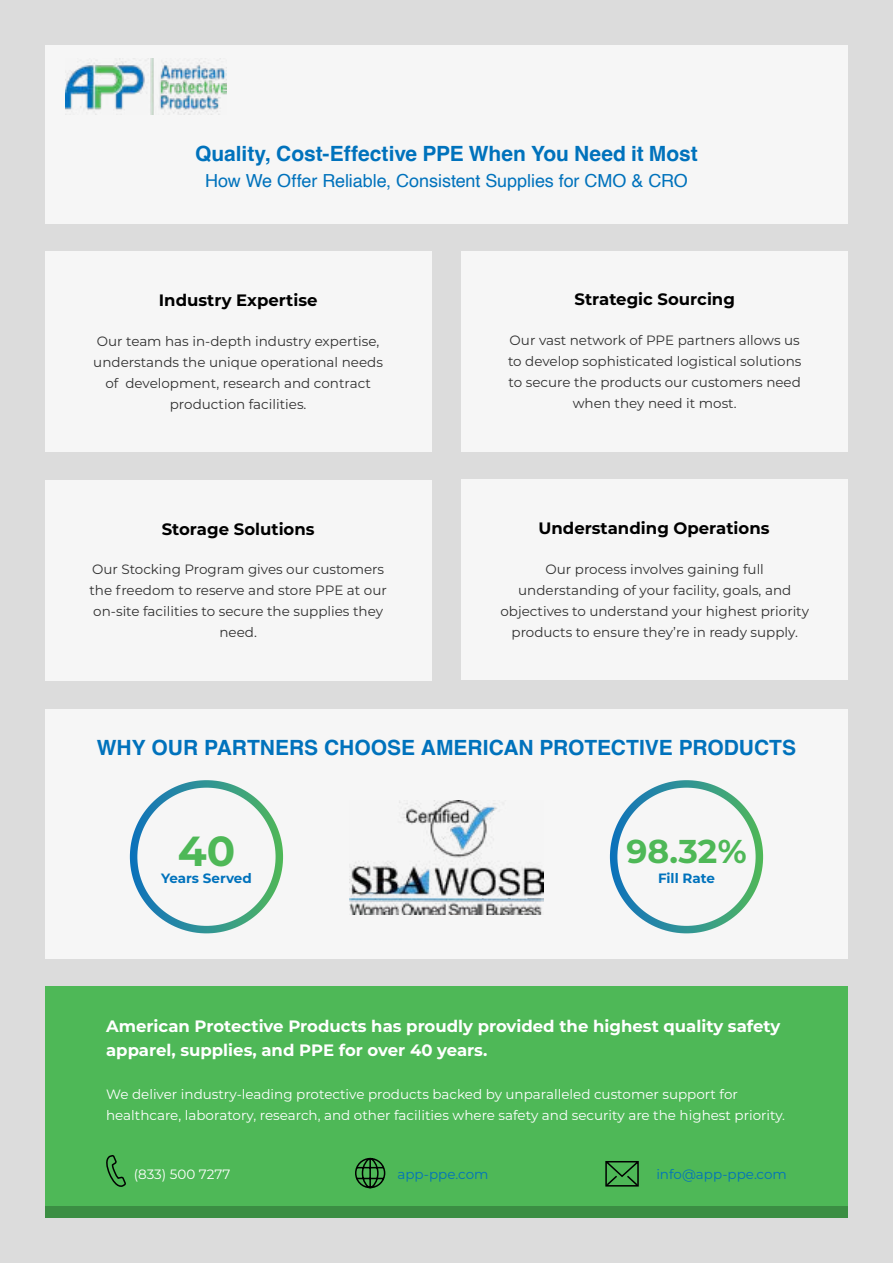
<style>
.page{position:relative;width:893px;height:1263px;background:#dcdcdc}
.page>*{position:absolute;margin:0;border:0;box-sizing:border-box;transform-origin:0 0}
.t1{font:700 42px "Montserrat";color:#4eb857}
.t2{font:700 33px "Montserrat";color:#4eb857}
.t3{font:700 21px "Helvetica";color:#0072bc}
.t4{font:18px "Helvetica";letter-spacing:-.005em;color:#0072bc}
.t5{font:700 16.5px/24px "Montserrat";color:#fff}
.t6{font:700 16.5px "Montserrat";color:#000}
.t7{font:13.5px/21px "Montserrat";color:#303030;text-align:center}
.t8{font:13.5px/21px "Montserrat";color:#fff}
.t9{font:13.5px "Montserrat";color:#0072bc}
.t10{font:700 13.5px "Montserrat";color:#0072bc}
</style>
<div class="page">
<div style="left:45px;top:45px;width:803px;height:179px;background:#f6f6f6"></div>
<img style="left:65px;top:59px;width:162px;height:55px">
<div style="left:45px;top:251px;width:386px;height:201px;background:#f6f6f6"></div>
<div style="left:461px;top:251px;width:387px;height:201px;background:#f6f6f6"></div>
<div style="left:45px;top:480px;width:386px;height:201px;background:#f6f6f6"></div>
<div style="left:461px;top:479px;width:387px;height:201px;background:#f6f6f6"></div>
<div style="left:45px;top:709px;width:803px;height:250px;background:#f6f6f6"></div>
<div style="left:130px;top:780px;width:153px;height:153px;border:8px solid #fff;border-radius:50%"></div>
<div style="left:610px;top:780px;width:153px;height:153px;border:8px solid #fff;border-radius:50%"></div>
<img style="left:350px;top:801px;width:193px;height:113px">
<div style="left:45px;top:986px;width:803px;height:232px;background:#4eb857"></div>
<div style="left:45px;top:1207px;width:803px;height:11px;background:#3b8e43"></div>
<svg style="left:106px;top:1155px;width:20px;height:32px"></svg>
<svg style="left:355px;top:1158px;width:31px;height:30px"></svg>
<svg style="left:605px;top:1161px;width:34px;height:25px"></svg>
<h3 class="t3" style="left:195px;top:145px;width:504px">Quality, Cost-Effective PPE When You Need it Most</h3>
<h3 class="t4" style="left:205px;top:174px;width:484px">How We Offer Reliable, Consistent Supplies for CMO &amp; CRO</h3>
<p class="t6" style="left:159px;top:293px;width:160px">Industry Expertise</p>
<p class="t7" style="left:93px;top:331px;width:291px">Our team has in-depth industry expertise, understands the unique operational needs of development, research and contract production facilities.</p>
<p class="t6" style="left:162px;top:522px;width:154px">Storage Solutions</p>
<p class="t7" style="left:89px;top:560px;width:299px">Our Stocking Program gives our customers the freedom to reserve and store PPE at our on-site facilities to secure the supplies they need.</p>
<p class="t6" style="left:574px;top:292px;width:162px">Strategic Sourcing</p>
<p class="t7" style="left:508px;top:330px;width:295px">Our vast network of PPE partners allows us to develop sophisticated logistical solutions to secure the products our customers need when they need it most.</p>
<p class="t6" style="left:538px;top:521px;width:233px">Understanding Operations</p>
<p class="t7" style="left:500px;top:559px;width:310px">Our process involves gaining full understanding of your facility, goals, and objectives to understand your highest priority products to ensure they’re in ready supply.</p>
<h3 class="t3" style="left:97px;top:740px;width:701px">WHY OUR PARTNERS CHOOSE AMERICAN PROTECTIVE PRODUCTS</h3>
<h1 class="t1" style="left:178px;top:833px;width:59px">40</h1>
<p class="t10" style="left:161px;top:873px;width:92px">Years Served</p>
<h2 class="t2" style="left:626px;top:837px;width:122px">98.32%</h2>
<p class="t10" style="left:658px;top:873px;width:58px">Fill Rate</p>
<p class="t5" style="left:106px;top:1015px;width:676px">American Protective Products has proudly provided the highest quality safety apparel, supplies, and PPE for over 40 years.</p>
<p class="t8" style="left:106px;top:1085px;width:680px">We deliver industry-leading protective products backed by unparalleled customer support for healthcare, laboratory, research, and other facilities where safety and security are the highest priority.</p>
<p class="t8" style="left:134px;top:1164px;width:98px">(833) 500 7277</p>
<p class="t9" style="left:398px;top:1169px;width:92px">app-ppe.com</p>
<p class="t9" style="left:656px;top:1168px;width:132px">info@app-ppe.com</p>
</div>
